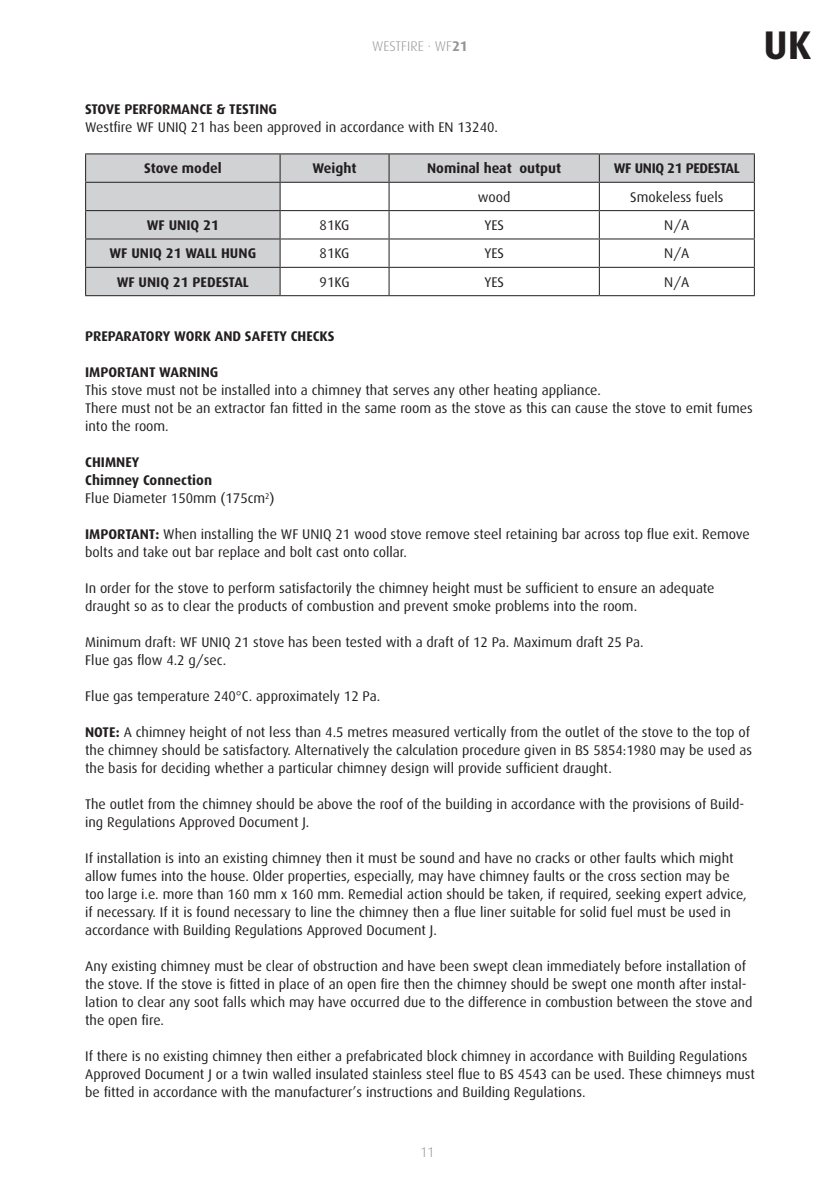
<style>
.page{position:relative;width:840px;height:1191px;background:#fff}
.page>*{position:absolute;margin:0;border:0;box-sizing:border-box;transform-origin:0 0}
.t1{font:700 40px "Dax";color:#231f20}
.t2{font:14px/18px "Dax";color:#231f20}
.t3{font:700 14px/18px "Dax";color:#231f20}
.t4{font:300 14px "Dax";color:#939598}
.s1{font-weight:700}
.s2{font-weight:400}
</style>
<div class="page">
<svg style="left:86px;top:154px;width:667px;height:141px"></svg>
<hr style="left:85px;top:153px;width:195px;height:1px;background:#231f20">
<hr style="left:280px;top:153px;width:109px;height:1px;background:#231f20">
<hr style="left:389px;top:153px;width:210px;height:1px;background:#231f20">
<hr style="left:599px;top:153px;width:155px;height:1px;background:#231f20">
<hr style="left:85px;top:182px;width:195px;height:1px;background:#231f20">
<hr style="left:280px;top:182px;width:109px;height:1px;background:#231f20">
<hr style="left:389px;top:182px;width:210px;height:1px;background:#231f20">
<hr style="left:599px;top:182px;width:155px;height:1px;background:#231f20">
<hr style="left:85px;top:210px;width:195px;height:1px;background:#231f20">
<hr style="left:280px;top:210px;width:109px;height:1px;background:#231f20">
<hr style="left:389px;top:210px;width:210px;height:1px;background:#231f20">
<hr style="left:599px;top:210px;width:155px;height:1px;background:#231f20">
<hr style="left:85px;top:238px;width:195px;height:1px;background:#231f20">
<hr style="left:280px;top:238px;width:109px;height:1px;background:#231f20">
<hr style="left:389px;top:238px;width:210px;height:1px;background:#231f20">
<hr style="left:599px;top:238px;width:155px;height:1px;background:#231f20">
<hr style="left:85px;top:267px;width:195px;height:1px;background:#231f20">
<svg style="left:85px;top:154px;width:1px;height:141px"></svg>
<hr style="left:280px;top:267px;width:109px;height:1px;background:#231f20">
<svg style="left:279px;top:154px;width:1px;height:141px"></svg>
<hr style="left:389px;top:267px;width:210px;height:1px;background:#231f20">
<svg style="left:388px;top:154px;width:1px;height:141px"></svg>
<hr style="left:599px;top:267px;width:155px;height:1px;background:#231f20">
<svg style="left:598px;top:154px;width:1px;height:141px"></svg>
<svg style="left:753px;top:154px;width:1px;height:141px"></svg>
<hr style="left:85px;top:295px;width:195px;height:1px;background:#231f20">
<hr style="left:280px;top:295px;width:109px;height:1px;background:#231f20">
<hr style="left:389px;top:295px;width:210px;height:1px;background:#231f20">
<hr style="left:599px;top:295px;width:155px;height:1px;background:#231f20">
<p class="t4" style="left:372px;top:38px;width:97px">WESTFIRE · WF<span class="s1">21</span></p>
<h1 class="t1" style="left:763px;top:23px;width:24px">UK</h1>
<p class="t3" style="left:85px;top:100px;width:152px">STOVE PERFORMAN CE &amp; TESTING</p>
<p class="t2" style="left:85px;top:118px;width:414px">Westfire WF UNIQ 21 has been approved in accordance with EN 13240.</p>
<p class="t3" style="left:144px;top:159px;width:79px">Stove model</p>
<p class="t3" style="left:312px;top:159px;width:45px">Weight</p>
<p class="t3" style="left:427px;top:159px;width:135px">Nominal heat output</p>
<p class="t3" style="left:613px;top:159px;width:88px">WF UNIQ 21 PEDESTA</p>
<p class="t3" style="left:733px;top:159px;width:8px">L</p>
<p class="t2" style="left:477px;top:188px;width:34px">wood</p>
<p class="t2" style="left:630px;top:188px;width:95px">Smokeless fuels</p>
<p class="t3" style="left:147px;top:216px;width:73px">WF UNIQ 21</p>
<p class="t2" style="left:319px;top:216px;width:31px">81KG</p>
<p class="t2" style="left:484px;top:216px;width:21px">YES</p>
<p class="t2" style="left:664px;top:216px;width:27px">N/A</p>
<p class="t3" style="left:109px;top:244px;width:130px">WF UNIQ 21 WALL HUNG</p>
<p class="t2" style="left:319px;top:245px;width:31px">81KG</p>
<p class="t2" style="left:484px;top:245px;width:21px">YES</p>
<p class="t2" style="left:664px;top:245px;width:27px">N/A</p>
<p class="t3" style="left:117px;top:273px;width:92px">WF UNIQ 21 PEDESTA</p>
<p class="t3" style="left:243px;top:273px;width:8px">L</p>
<p class="t2" style="left:319px;top:273px;width:31px">91KG</p>
<p class="t2" style="left:484px;top:273px;width:21px">YES</p>
<p class="t2" style="left:664px;top:273px;width:27px">N/A</p>
<p class="t3" style="left:85px;top:327px;width:39px">PREPARAT</p>
<p class="t3" style="left:146px;top:327px;width:79px">ORY WORK AND</p>
<p class="t3" style="left:245px;top:327px;width:83px">SAFETY CHECKS</p>
<p class="t3" style="left:85px;top:363px;width:41px">IMPORTANT</p>
<p class="t3" style="left:159px;top:363px;width:21px">WARNING</p>
<p class="t2" style="left:85px;top:381px;width:668px">This stove must not be installed into a chimney that serves any other heating appliance.<br>There must not be an extractor fan fitted in the same room as the stove as this can cause the stove to emit fumes into the room.</p>
<p class="t3" style="left:85px;top:453px;width:191px">CHIMNEY<br>Chimney Connection<br><span class="s2">Flue Diameter 150mm (175cm</span><sup>2</sup><span class="s2">)</span></p>
<p class="t3" style="left:85px;top:525px;width:41px">IMPORTANT</p>
<p class="t2" style="left:85px;top:525px;width:666px;text-indent:70px"><span class="s1">:</span> When installing the WF UNIQ 21 wood stove remove steel retaining bar across top flue exit. Remove bolts and take out bar replace and bolt cast onto collar.</p>
<p class="t2" style="left:85px;top:579px;width:630px">In order for the stove to perform satisfactorily the chimney height must be sufficient to ensure an adequate draught so as to clear the products of combustion and prevent smoke problems into the room.</p>
<p class="t2" style="left:85px;top:633px;width:559px">Minimum draft: WF UNIQ 21 stove has been tested with a draft of 12 Pa. Maximum draft 25 Pa.<br>Flue gas flow 4.2 g/sec.</p>
<p class="t2" style="left:85px;top:687px;width:296px">Flue gas temperature 240°C. approximately 12 Pa.</p>
<p class="t2" style="left:85px;top:723px;width:668px"><span class="s1">NOTE:</span> A chimney height of not less than 4.5 metres measured vertically from the outlet of the stove to the top of the chimney should be satisfactory. Alternatively the calculation procedure given in BS 5854:1980 may be used as the basis for deciding whether a particular chimney design will provide sufficient draught.</p>
<p class="t2" style="left:85px;top:795px;width:660px">The outlet from the chimney should be above the roof of the building in accordance with the provisions of Build&shy;ing Regulations Approved Document J.</p>
<p class="t2" style="left:85px;top:849px;width:663px">If installation is into an existing chimney then it must be sound and have no cracks or other faults which might allow fumes into the house. Older properties, especially, may have chimney faults or the cross section may be too large i.e. more than 160 mm x 160 mm. Remedial action should be taken, if required, seeking expert advice, if necessary. If it is found necessary to line the chimney then a flue liner suitable for solid fuel must be used in accordance with Building Regulations Approved Document J.</p>
<p class="t2" style="left:85px;top:957px;width:668px">Any existing chimney must be clear of obstruction and have been swept clean immediately before installation of the stove. If the stove is fitted in place of an open fire then the chimney should be swept one month after instal&shy;lation to clear any soot falls which may have occurred due to the difference in combustion between the stove and the open fire.</p>
<p class="t2" style="left:85px;top:1047px;width:671px">If there is no existing chimney then either a prefabricated block chimney in accordance with Building Regulations<br>Approved Document J or a twin walled insulated stainless steel flue to BS 4543 can be used. These chimneys must be fitted in accordance with the manufacturer’s instructions and Building Regulations.</p>
<p class="t4" style="left:420px;top:1144px;width:16px">11</p>
</div>
